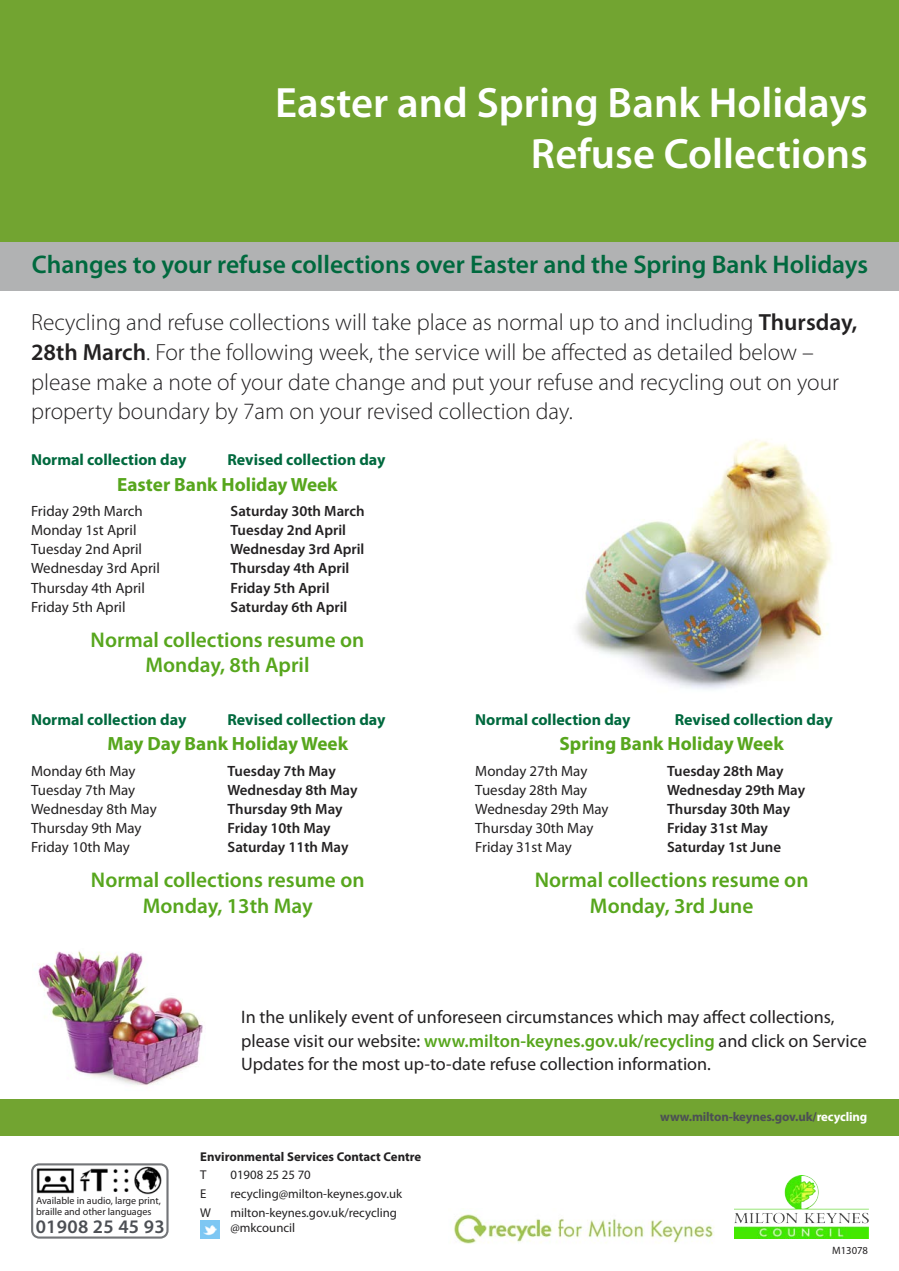
<style>
.page{position:relative;width:899px;height:1271px;background:#fff}
.page>*{position:absolute;margin:0;border:0;box-sizing:border-box;transform-origin:0 0}
.t1{font:600 42.6px/51.2px "Myriad Pro";color:#fff;text-align:right}
.t2{font:600 25.5px "Myriad Pro";color:#00693e}
.t3{font:300 23.4px/29.8px "Myriad Pro";color:#232122}
.t4{font:600 21.3px/25.5px "Myriad Pro";color:#57a61d;text-align:center}
.t5{font:700 19.2px "Myriad Pro";color:#57a61d}
.t6{font:600 19.2px "Myriad Pro";letter-spacing:.015em;color:#4c4f54}
.t7{font:18.15px/23.4px "Myriad Pro";color:#232122}
.t8{font:700 15.9px "Myriad Pro";color:#00693e}
.t9{font:600 14.85px "Myriad Pro";color:#232122}
.t10{font:14.85px "Myriad Pro";color:#232122}
.t11{font:12.75px/15.3px "Myriad Pro";color:#232122}
.t12{font:700 12.75px "Myriad Pro";letter-spacing:-.01em;color:#4c4f54}
.t13{font:700 12.75px "Myriad Pro";color:#232122}
.t14{font:10.65px "Myriad Pro";color:#232122}
.t15{font:10.05px/11.2px "Myriad Pro";color:#232122}
.s1{font-weight:600}
.s2{font-weight:600;color:#57a61d}
.s3{color:#fff}
</style>
<div class="page">
<div style="left:0;top:236px;width:898px;height:54px;background:#b1b2b3"></div>
<img style="left:734px;top:1175px;width:133px;height:63px">
<div style="left:0;top:0;width:898px;height:242px;background:#72a431"></div>
<div style="left:0;top:1099px;width:898px;height:37px;background:#72a431"></div>
<svg style="left:31px;top:1163px;width:137px;height:75px"></svg>
<img style="left:36px;top:1166px;width:127px;height:30px">
<img style="left:453px;top:1211px;width:261px;height:33px">
<img style="left:576px;top:439px;width:256px;height:251px">
<img style="left:38px;top:951px;width:165px;height:134px">
<img style="left:200px;top:1220px;width:19px;height:18px">
<h1 class="t1" style="left:275px;top:80px;width:594px">Easter and Spring Bank Holidays<br>Refuse Collections</h1>
<p class="t2" style="left:32px;top:254px;width:837px">Changes to your refuse collections over Easter and the Spring Bank Holidays</p>
<p class="t3" style="left:31px;top:309px;width:827px">Recycling and refuse collections will take place as normal up to and including <span class="s1">Thursday, 28th March</span>. For the following week, the service will be affected as detailed below – please make a note of your date change and put your refuse and recycling out on your property boundary by 7am on your revised collection day.</p>
<p class="t8" style="left:31px;top:453px;width:157px">Normal collection day</p>
<p class="t8" style="left:227px;top:453px;width:159px">Revised collection day</p>
<p class="t5" style="left:117px;top:476px;width:222px">Easter Bank Holiday Week</p>
<p class="t10" style="left:31px;top:505px;width:113px">Friday 29th March</p>
<p class="t9" style="left:230px;top:505px;width:136px">Saturday 30th March</p>
<p class="t10" style="left:31px;top:524px;width:107px">Monday 1st April</p>
<p class="t9" style="left:230px;top:524px;width:117px">Tuesday 2nd April</p>
<p class="t10" style="left:31px;top:543px;width:112px">Tuesday 2nd April</p>
<p class="t9" style="left:230px;top:543px;width:135px">Wednesday 3rd April</p>
<p class="t10" style="left:31px;top:562px;width:130px">Wednesday 3rd April</p>
<p class="t9" style="left:230px;top:562px;width:120px">Thursday 4th April</p>
<p class="t10" style="left:31px;top:581px;width:115px">Thursday 4th April</p>
<p class="t9" style="left:230px;top:581px;width:100px">Friday 5th April</p>
<p class="t10" style="left:31px;top:601px;width:96px">Friday 5th April</p>
<p class="t9" style="left:230px;top:601px;width:118px">Saturday 6th April</p>
<p class="t4" style="left:91px;top:628px;width:275px">Normal collections resume on<br>Monday, 8th April</p>
<p class="t8" style="left:31px;top:713px;width:157px">Normal collection day</p>
<p class="t8" style="left:227px;top:713px;width:159px">Revised collection day</p>
<p class="t5" style="left:107px;top:736px;width:242px">May Day Bank Holiday Week</p>
<p class="t10" style="left:31px;top:764px;width:106px">Monday 6th May</p>
<p class="t9" style="left:227px;top:764px;width:110px">Tuesday 7th May</p>
<p class="t10" style="left:31px;top:783px;width:106px">Tuesday 7th May</p>
<p class="t9" style="left:227px;top:783px;width:131px">Wednesday 8th May</p>
<p class="t10" style="left:31px;top:803px;width:127px">Wednesday 8th May</p>
<p class="t9" style="left:227px;top:803px;width:116px">Thursday 9th May</p>
<p class="t10" style="left:31px;top:822px;width:112px">Thursday 9th May</p>
<p class="t9" style="left:227px;top:822px;width:105px">Friday 10th May</p>
<p class="t10" style="left:31px;top:841px;width:100px">Friday 10th May</p>
<p class="t9" style="left:227px;top:841px;width:122px">Saturday 11th May</p>
<p class="t4" style="left:91px;top:869px;width:275px">Normal collections resume on<br>Monday, 13th May</p>
<p class="t8" style="left:475px;top:713px;width:157px">Normal collection day</p>
<p class="t8" style="left:674px;top:713px;width:159px">Revised collection day</p>
<p class="t5" style="left:559px;top:736px;width:226px">Spring Bank Holiday Week</p>
<p class="t10" style="left:475px;top:764px;width:114px">Monday 27th May</p>
<p class="t9" style="left:667px;top:764px;width:118px">Tuesday 28th May</p>
<p class="t10" style="left:475px;top:783px;width:113px">Tuesday 28th May</p>
<p class="t9" style="left:667px;top:783px;width:139px">Wednesday 29th May</p>
<p class="t10" style="left:475px;top:803px;width:135px">Wednesday 29th May</p>
<p class="t9" style="left:667px;top:803px;width:124px">Thursday 30th May</p>
<p class="t10" style="left:475px;top:822px;width:120px">Thursday 30th May</p>
<p class="t9" style="left:667px;top:822px;width:102px">Friday 31st May</p>
<p class="t10" style="left:475px;top:841px;width:98px">Friday 31st May</p>
<p class="t9" style="left:667px;top:841px;width:115px">Saturday 1st June</p>
<p class="t4" style="left:534px;top:869px;width:275px">Normal collections resume on<br>Monday, 3rd June</p>
<p class="t15" style="left:36px;top:1195px;width:126px">Available in audio, large print, braille and other languages</p>
<p class="t6" style="left:36px;top:1218px;width:130px">01908 25 45 93</p>
<p class="t7" style="left:241px;top:1007px;width:627px">In the unlikely event of unforeseen circumstances which may affect collections, please visit our website: <span class="s2">www.milton-keynes.gov.uk/recycling</span> and click on Service<br>Updates for the most up-to-date refuse collection information.</p>
<p class="t12" style="left:660px;top:1111px;width:208px">www.milton-keynes.gov.uk/<span class="s3">recycling</span></p>
<p class="t13" style="left:200px;top:1151px;width:222px">Environmental Services Contact Centre</p>
<p class="t11" style="left:200px;top:1168px;width:8px">T</p>
<p class="t11" style="left:230px;top:1168px;width:82px">01908 25 25 70</p>
<p class="t11" style="left:200px;top:1187px;width:8px">E</p>
<p class="t11" style="left:230px;top:1187px;width:173px">recycling@milton-keynes.gov.uk</p>
<p class="t11" style="left:200px;top:1206px;width:12px">W</p>
<p class="t11" style="left:230px;top:1206px;width:168px">milton-keynes.gov.uk/recycling @mkcouncil</p>
<p class="t14" style="left:831px;top:1246px;width:37px">M13078</p>
</div>
